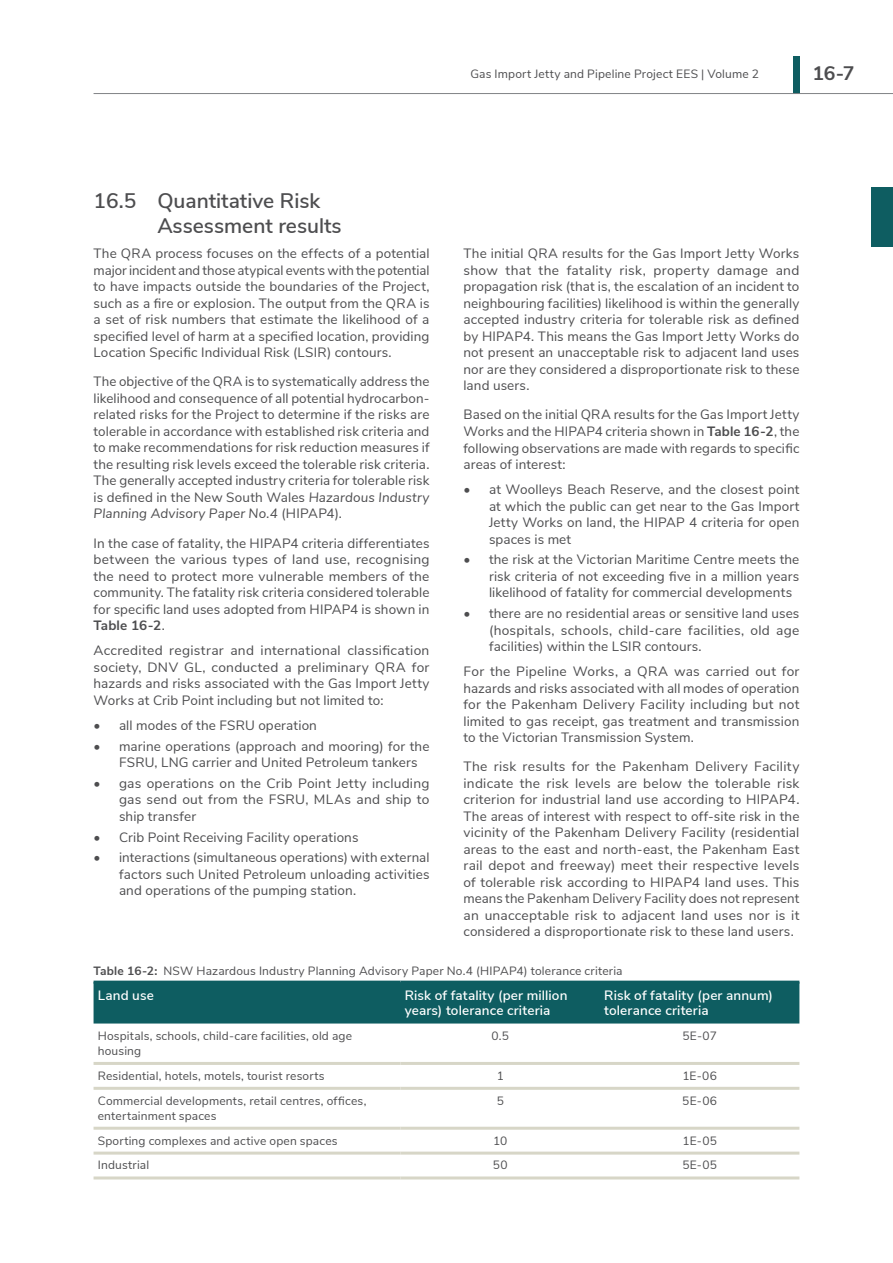
<style>
.page{position:relative;width:893px;height:1263px;background:#fff}
.page>*{position:absolute;margin:0;border:0;box-sizing:border-box;transform-origin:0 0}
.t1{font:600 21px/25.2px "Nunito Sans";color:#4d4d4f}
.t2{font:700 19.5px "Nunito Sans";color:#4d4d4f}
.Body_9_11{font:13.5px/16.5px "Nunito Sans";letter-spacing:.01em;color:#4d4d4f;text-align:justify}
.Table_Headings_White{font:600 13.5px/15px "Nunito Sans";letter-spacing:.01em;color:#fff}
.Table_Body_8_10{font:12px/15px "Nunito Sans";letter-spacing:.015em;color:#4d4d4f}
.s1{font-style:italic}
.s2{font-weight:700}
</style>
<div class="page">
<div style="left:872px;top:187px;width:21px;height:59px;background:#0e5d61"></div>
<div style="left:94px;top:984px;width:705px;height:39px;background:#0e5d61"></div>
<hr style="left:94px;top:1062px;width:307px;height:3px;background:#d7d6c7">
<hr style="left:401px;top:1062px;width:199px;height:3px;background:#d7d6c7">
<hr style="left:600px;top:1062px;width:199px;height:3px;background:#d7d6c7">
<hr style="left:94px;top:1087px;width:307px;height:3px;background:#d7d6c7">
<hr style="left:401px;top:1087px;width:199px;height:3px;background:#d7d6c7">
<hr style="left:600px;top:1087px;width:199px;height:3px;background:#d7d6c7">
<hr style="left:94px;top:1127px;width:307px;height:3px;background:#d7d6c7">
<hr style="left:401px;top:1127px;width:199px;height:3px;background:#d7d6c7">
<hr style="left:600px;top:1127px;width:199px;height:3px;background:#d7d6c7">
<hr style="left:94px;top:1151px;width:307px;height:3px;background:#d7d6c7">
<hr style="left:401px;top:1151px;width:199px;height:3px;background:#d7d6c7">
<hr style="left:600px;top:1151px;width:199px;height:3px;background:#d7d6c7">
<hr style="left:94px;top:1176px;width:307px;height:3px;background:#d7d6c7">
<hr style="left:401px;top:1176px;width:199px;height:3px;background:#d7d6c7">
<hr style="left:600px;top:1176px;width:199px;height:3px;background:#d7d6c7">
<hr style="left:94px;top:981px;width:307px;height:3px;background:#0e5d61">
<hr style="left:401px;top:981px;width:199px;height:3px;background:#0e5d61">
<hr style="left:600px;top:981px;width:199px;height:3px;background:#0e5d61">
<div style="left:793px;top:56px;width:6px;height:38px;background:#0e5d61"></div>
<hr style="left:94px;top:93px;width:799px;height:1px;background:#808285">
<p class="Table_Body_8_10" style="left:470px;top:66px;width:290px">Gas Import Jetty and Pipeline Project EES | Volume 2</p>
<h2 class="t2" style="left:812px;top:59px;width:44px">16-7</h2>
<p class="t1" style="left:157px;top:187px;width:186px;text-indent:-64px">16.5 Quantitative Risk<br>Assessment results</p>
<p class="Body_9_11" style="left:94px;top:244px;width:337px">The QRA process focuses on the effects of a potential major incident and those atypical events with the potential to have impacts outside the boundaries of the Project, such as a fire or explosion. The output from the QRA is a set of risk numbers that estimate the likelihood of a specified level of harm at a specified location, providing Location Specific Individual Risk (LSIR) contours.</p>
<p class="Body_9_11" style="left:94px;top:373px;width:337px">The objective of the QRA is to systematically address the likelihood and consequence of all potential hydrocarbon&shy;related risks for the Project to determine if the risks are tolerable in accordance with established risk criteria and to make recommendations for risk reduction measures if the resulting risk levels exceed the tolerable risk criteria.<br>The generally accepted industry criteria for tolerable risk is defined in the New South Wales <span class="s1">Hazardous Industry Planning Advisory Paper No.4</span> (HIPAP4).</p>
<p class="Body_9_11" style="left:94px;top:534px;width:337px">In the case of fatality, the HIPAP4 criteria differentiates between the various types of land use, recognising the need to protect more vulnerable members of the community. The fatality risk criteria considered tolerable for specific land uses adopted from HIPAP4 is shown in <span class="s2">Table 16-2</span>.</p>
<p class="Body_9_11" style="left:94px;top:641px;width:337px">Accredited registrar and international classification society, DNV GL, conducted a preliminary QRA for hazards and risks associated with the Gas Import Jetty Works at Crib Point including but not limited to:</p>
<p class="Body_9_11" style="left:94px;top:716px;width:225px">• all modes of the FSRU operation</p>
<p class="Body_9_11" style="left:119px;top:737px;width:312px;text-indent:-26px">• marine operations (approach and mooring) for the<br>FSRU, LNG carrier and United Petroleum tankers</p>
<p class="Body_9_11" style="left:119px;top:774px;width:312px;text-indent:-26px">• gas operations on the Crib Point Jetty including gas send out from the FSRU, MLAs and ship to ship transfer</p>
<p class="Body_9_11" style="left:94px;top:828px;width:266px">• Crib Point Receiving Facility operations</p>
<p class="Body_9_11" style="left:119px;top:848px;width:312px;text-indent:-26px">• interactions (simultaneous operations) with external factors such United Petroleum unloading activities and operations of the pumping station.</p>
<p class="Body_9_11" style="left:463px;top:244px;width:337px">The initial QRA results for the Gas Import Jetty Works show that the fatality risk, property damage and propagation risk (that is, the escalation of an incident to neighbouring facilities) likelihood is within the generally accepted industry criteria for tolerable risk as defined by HIPAP4. This means the Gas Import Jetty Works do not present an unacceptable risk to adjacent land uses nor are they considered a disproportionate risk to these land users.</p>
<p class="Body_9_11" style="left:463px;top:406px;width:337px">Based on the initial QRA results for the Gas Import Jetty Works and the HIPAP4 criteria shown in <span class="s2">Table 16-2</span>, the following observations are made with regards to specific areas of interest:</p>
<p class="Body_9_11" style="left:489px;top:480px;width:312px;text-indent:-26px">• at Woolleys Beach Reserve, and the closest point at which the public can get near to the Gas Import Jetty Works on land, the HIPAP 4 criteria for open spaces is met</p>
<p class="Body_9_11" style="left:489px;top:550px;width:312px;text-indent:-26px">• the risk at the Victorian Maritime Centre meets the risk criteria of not exceeding five in a million years likelihood of fatality for commercial developments</p>
<p class="Body_9_11" style="left:489px;top:604px;width:312px;text-indent:-26px">• there are no residential areas or sensitive land uses (hospitals, schools, child-care facilities, old age facilities) within the LSIR contours.</p>
<p class="Body_9_11" style="left:463px;top:662px;width:337px">For the Pipeline Works, a QRA was carried out for hazards and risks associated with all modes of operation for the Pakenham Delivery Facility including but not limited to gas receipt, gas treatment and transmission to the Victorian Transmission System.</p>
<p class="Body_9_11" style="left:463px;top:757px;width:337px">The risk results for the Pakenham Delivery Facility indicate the risk levels are below the tolerable risk criterion for industrial land use according to HIPAP4.<br>The areas of interest with respect to off-site risk in the vicinity of the Pakenham Delivery Facility (residential areas to the east and north-east, the Pakenham East rail depot and freeway) meet their respective levels of tolerable risk according to HIPAP4 land uses. This means the Pakenham Delivery Facility does not represent an unacceptable risk to adjacent land uses nor is it considered a disproportionate risk to these land users.</p>
<p class="Table_Body_8_10" style="left:94px;top:962px;width:531px"><span class="s2">Table 16-2:</span> NSW Hazardous Industry Planning Advisory Paper No.4 (HIPAP4) tolerance criteria</p>
<p class="Table_Headings_White" style="left:98px;top:987px;width:58px">Land use</p>
<p class="Table_Headings_White" style="left:405px;top:987px;width:164px">Risk of fatality (per million years) tolerance criteria</p>
<p class="Table_Headings_White" style="left:604px;top:987px;width:170px">Risk of fatality (per annum) tolerance criteria</p>
<p class="Table_Body_8_10" style="left:98px;top:1027px;width:256px">Hospitals, schools, child-care facilities, old age housing</p>
<p class="Table_Body_8_10" style="left:491px;top:1027px;width:19px">0.5</p>
<p class="Table_Body_8_10" style="left:682px;top:1027px;width:36px">5E-07</p>
<p class="Table_Body_8_10" style="left:98px;top:1067px;width:228px">Residential, hotels, motels, tourist resorts</p>
<p class="Table_Body_8_10" style="left:497px;top:1067px;width:9px">1</p>
<p class="Table_Body_8_10" style="left:682px;top:1067px;width:36px">1E-06</p>
<p class="Table_Body_8_10" style="left:98px;top:1092px;width:270px">Commercial developments, retail centres, offices, entertainment spaces</p>
<p class="Table_Body_8_10" style="left:497px;top:1092px;width:9px">5</p>
<p class="Table_Body_8_10" style="left:682px;top:1092px;width:36px">5E-06</p>
<p class="Table_Body_8_10" style="left:98px;top:1132px;width:241px">Sporting complexes and active open spaces</p>
<p class="Table_Body_8_10" style="left:493px;top:1132px;width:16px">10</p>
<p class="Table_Body_8_10" style="left:682px;top:1132px;width:36px">1E-05</p>
<p class="Table_Body_8_10" style="left:98px;top:1157px;width:53px">Industrial</p>
<p class="Table_Body_8_10" style="left:493px;top:1157px;width:16px">50</p>
<p class="Table_Body_8_10" style="left:682px;top:1157px;width:36px">5E-05</p>
</div>
